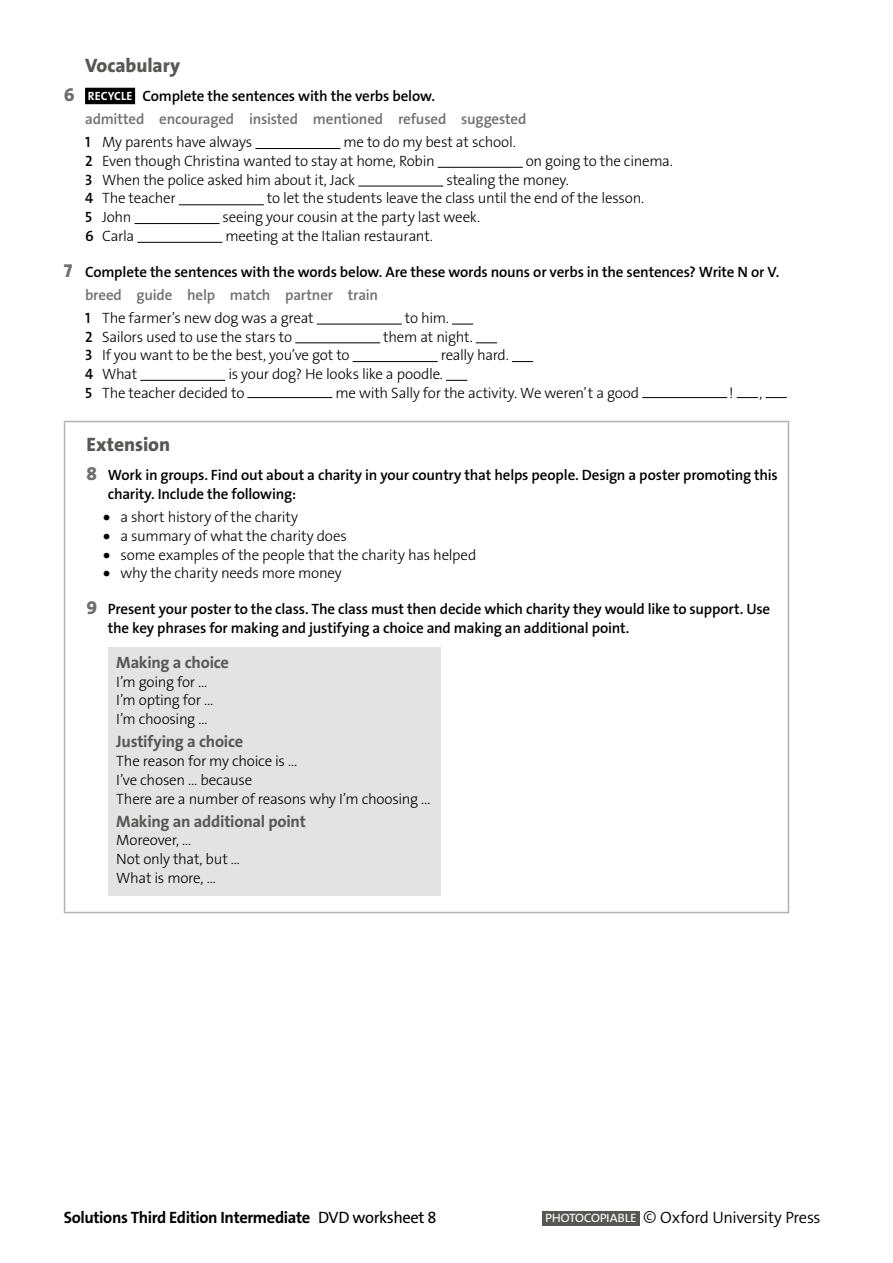
<style>
.page{position:relative;width:893px;height:1263px;background:#fff}
.page>*{position:absolute;margin:0;border:0;box-sizing:border-box;transform-origin:0 0}
.A_head{font:800 19.5px "The Sans Os F";letter-spacing:-.005em;color:#575756}
.Useful_expressions_h{font:700 16.5px "The Sans Os F";letter-spacing:-.015em;color:#575756}
.t1{font:700 16.5px "The Sans Os F";letter-spacing:-.025em;color:#000}
.t2{font:300 16.5px "The Sans Os F";letter-spacing:-.02em;color:#000}
.t3{font:300 15.75px "The Sans Os F";letter-spacing:-.05em;color:#fff}
.Exercise_text{font:300 15px "The Sans Os F";letter-spacing:-.02em;color:#000}
.Rubric_indented{font:600 15px/18.8px "The Sans Os F";letter-spacing:-.015em;color:#000}
.Box_text{font:300 15px "The Sans Os F";letter-spacing:-.02em;color:#000}
.Exercise_text__doubl{font:300 15px "The Sans Os F";letter-spacing:-.015em;color:#000}
.Rubric_indented_afte{font:600 15px/18.8px "The Sans Os F";letter-spacing:-.015em;color:#000}
.Rubric{font:600 15px "The Sans Os F";letter-spacing:-.01em;color:#000}
.Wordpool{font:600 15px "The Sans Os F";letter-spacing:-.01em;color:#706f6f}
.Rubric_after_heading{font:600 15px "The Sans Os F";letter-spacing:-.01em;color:#000}
.s1{font-weight:800;font-size:18.75px;color:#706f6f}
.s2{font-weight:700;font-size:12px;color:#fff}
.s3{font-weight:600}
.s4{font-weight:900}
.s5{font-weight:400}
.s6{font-size:18px}
</style>
<div class="page">
<div style="left:542px;top:1211px;width:98px;height:14px;background:#575756"></div>
<div style="left:85px;top:88px;width:50px;height:16px;background:#000"></div>
<hr style="left:255px;top:148px;width:85px;height:1px;background:#000">
<hr style="left:438px;top:167px;width:85px;height:1px;background:#000">
<hr style="left:358px;top:186px;width:85px;height:1px;background:#000">
<hr style="left:179px;top:205px;width:85px;height:1px;background:#000">
<hr style="left:134px;top:223px;width:86px;height:1px;background:#000">
<hr style="left:137px;top:242px;width:85px;height:1px;background:#000">
<hr style="left:317px;top:324px;width:85px;height:1px;background:#000">
<svg style="left:452px;top:324px;width:21px;height:1px"></svg>
<hr style="left:295px;top:343px;width:85px;height:1px;background:#000">
<svg style="left:476px;top:343px;width:21px;height:1px"></svg>
<hr style="left:353px;top:361px;width:85px;height:1px;background:#000">
<svg style="left:512px;top:361px;width:21px;height:1px"></svg>
<hr style="left:140px;top:380px;width:85px;height:1px;background:#000">
<svg style="left:446px;top:380px;width:21px;height:1px"></svg>
<hr style="left:247px;top:397px;width:85px;height:1px;background:#000">
<hr style="left:642px;top:397px;width:85px;height:1px;background:#000">
<svg style="left:737px;top:397px;width:21px;height:1px"></svg>
<svg style="left:766px;top:397px;width:21px;height:1px"></svg>
<hr style="left:64px;top:421px;width:725px;height:1px;background:#b3b2b2">
<hr style="left:64px;top:422px;width:1px;height:490px;background:#b3b2b2">
<hr style="left:788px;top:422px;width:1px;height:490px;background:#b3b2b2">
<hr style="left:64px;top:912px;width:725px;height:1px;background:#b3b2b2">
<div style="left:108px;top:647px;width:333px;height:248px;background:#e3e3e3"></div>
<p class="A_head" style="left:85px;top:53px;width:97px">Vocabulary</p>
<p class="Rubric_after_heading" style="left:64px;top:87px;width:373px"><span class="s1">6</span> <span class="s2">RECYCLE</span> Complete the sentences with the verbs below.</p>
<p class="Wordpool" style="left:85px;top:110px;width:443px">admitted encouraged insisted mentioned refused suggested</p>
<p class="Exercise_text" style="left:85px;top:133px;width:169px"><span class="s3">1</span> My parents have always</p>
<p class="Exercise_text" style="left:343px;top:133px;width:174px">me to do my best at school.</p>
<p class="Exercise_text" style="left:85px;top:151px;width:351px"><span class="s3">2</span> Even though Christina wanted to stay at home, Robin</p>
<p class="Exercise_text" style="left:526px;top:151px;width:149px">on going to the cinema.</p>
<p class="Exercise_text" style="left:85px;top:170px;width:272px"><span class="s3">3</span> When the police asked him about it, Jack</p>
<p class="Exercise_text" style="left:446px;top:170px;width:124px">stealing the money.</p>
<p class="Exercise_text" style="left:85px;top:189px;width:92px"><span class="s3">4</span> The teacher</p>
<p class="Exercise_text" style="left:267px;top:189px;width:379px">to let the students leave the class until the end of the lesson.</p>
<p class="Exercise_text" style="left:85px;top:208px;width:48px"><span class="s3">5</span> John</p>
<p class="Exercise_text" style="left:223px;top:208px;width:259px">seeing your cousin at the party last week.</p>
<p class="Exercise_text" style="left:85px;top:226px;width:51px"><span class="s3">6</span> Carla</p>
<p class="Exercise_text" style="left:225px;top:226px;width:209px">meeting at the Italian restaurant.</p>
<p class="Rubric" style="left:64px;top:262px;width:717px"><span class="s1">7</span> Complete the sentences with the words below. Are these words nouns or verbs in the sentences? Write N or V.</p>
<p class="Wordpool" style="left:85px;top:285px;width:295px">breed guide help match partner train</p>
<p class="Exercise_text" style="left:85px;top:308px;width:230px"><span class="s3">1</span> The farmer’s new dog was a great</p>
<p class="Exercise_text" style="left:405px;top:308px;width:46px">to him.</p>
<p class="Exercise_text" style="left:85px;top:327px;width:209px"><span class="s3">2</span> Sailors used to use the stars to</p>
<p class="Exercise_text" style="left:383px;top:327px;width:91px">them at night.</p>
<p class="Exercise_text" style="left:85px;top:346px;width:266px"><span class="s3">3</span> If you want to be the best, you’ve got to</p>
<p class="Exercise_text" style="left:441px;top:346px;width:70px">really hard.</p>
<p class="Exercise_text" style="left:85px;top:364px;width:54px"><span class="s3">4</span> What</p>
<p class="Exercise_text" style="left:228px;top:364px;width:216px">is your dog? He looks like a poodle.</p>
<p class="Exercise_text" style="left:85px;top:383px;width:161px"><span class="s3">5</span> The teacher decided to</p>
<p class="Exercise_text" style="left:335px;top:383px;width:305px">me with Sally for the activity. We weren’t a good</p>
<p class="Exercise_text" style="left:729px;top:383px;width:6px">!</p>
<p class="Exercise_text" style="left:759px;top:383px;width:5px">,</p>
<p class="A_head" style="left:87px;top:432px;width:85px">Extension</p>
<p class="Rubric_indented_afte" style="left:108px;top:466px;width:671px;text-indent:-21px"><span class="s1">8</span> Work in groups. Find out about a charity in your country that helps people. Design a poster promoting this charity. Include the following:</p>
<p class="Exercise_text__doubl" style="left:104px;top:507px;width:196px"><span class="s4">•</span> a short history of the charity</p>
<p class="Exercise_text__doubl" style="left:104px;top:526px;width:245px"><span class="s4">•</span> a summary of what the charity does</p>
<p class="Exercise_text__doubl" style="left:104px;top:545px;width:374px"><span class="s4">•</span> some examples of the people that the charity has helped</p>
<p class="Exercise_text__doubl" style="left:104px;top:563px;width:240px"><span class="s4">•</span> why the charity needs more money</p>
<p class="Rubric_indented" style="left:108px;top:600px;width:664px;text-indent:-21px"><span class="s1">9</span> Present your poster to the class. The class must then decide which charity they would like to support. Use the key phrases for making and justifying a choice and making an additional point.</p>
<p class="Useful_expressions_h" style="left:116px;top:652px;width:114px">Making a choice</p>
<p class="Box_text" style="left:116px;top:672px;width:93px">I’m going for …</p>
<p class="Box_text" style="left:116px;top:691px;width:99px">I’m opting for …</p>
<p class="Box_text" style="left:116px;top:709px;width:93px">I’m choosing …</p>
<p class="Useful_expressions_h" style="left:116px;top:731px;width:129px">Justifying a choice</p>
<p class="Box_text" style="left:116px;top:751px;width:183px">The reason for my choice is …</p>
<p class="Box_text" style="left:116px;top:770px;width:137px">I’ve chosen … because</p>
<p class="Box_text" style="left:116px;top:789px;width:316px">There are a number of reasons why I’m choosing …</p>
<p class="Useful_expressions_h" style="left:116px;top:810px;width:191px">Making an additional point</p>
<p class="Box_text" style="left:116px;top:830px;width:77px">Moreover, …</p>
<p class="Box_text" style="left:116px;top:849px;width:125px">Not only that, but …</p>
<p class="Box_text" style="left:116px;top:868px;width:101px">What is more, …</p>
<p class="t1" style="left:64px;top:1207px;width:374px">Solutions Third Edition Intermediate <span class="s5">DVD worksheet 8</span></p>
<p class="t3" style="left:545px;top:1206px;width:94px">photocopiable</p>
<p class="t2" style="left:643px;top:1207px;width:179px"><span class="s6">©</span> Oxford University Press</p>
</div>
